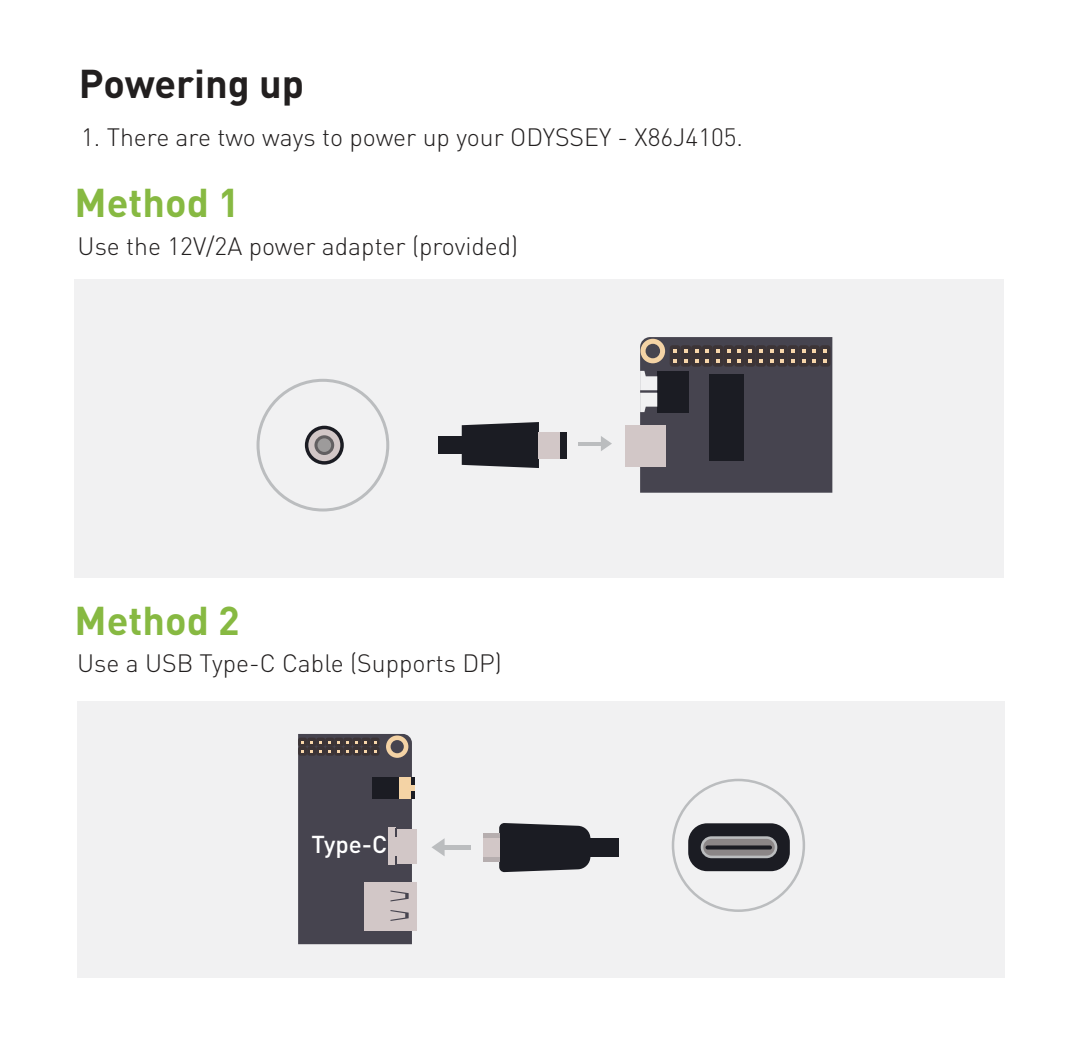
<style>
.page{position:relative;width:1092px;height:1042px;background:#fff}
.page>*{position:absolute;margin:0;border:0;box-sizing:border-box;transform-origin:0 0}
.t1{font:700 39.55px "DIN Pro";color:#87b942}
.t2{font:700 39.55px "DIN Pro";color:#221f1f}
.t3{font:300 24.85px "DIN Pro";color:#221f1f}
.t4{font:500 24.15px "DIN";color:#fff}
</style>
<div class="page">
<div style="left:75px;top:279px;width:929px;height:298px;background:#f1f1f2"></div>
<div style="left:256px;top:379px;width:133px;height:132px;border:3px solid #bbbdbf;border-radius:50%"></div>
<svg style="left:601px;top:436px;width:11px;height:15px"></svg>
<hr style="left:578px;top:442px;width:24px;height:3px;background:#bbbdbf">
<svg style="left:461px;top:422px;width:78px;height:46px;background:#2d2e34"></svg>
<div style="left:438px;top:436px;width:37px;height:18px;background:#1b1c23"></div>
<div style="left:539px;top:432px;width:24px;height:26px;background:#d2c7c7"></div>
<div style="left:560px;top:432px;width:7px;height:26px;background:#1b1c23"></div>
<div style="left:625px;top:425px;width:40px;height:42px;background:#d2c7c7"></div>
<svg style="left:640px;top:337px;width:192px;height:156px;background:#4c4950"></svg>
<svg style="left:305px;top:426px;width:39px;height:38px"></svg>
<div style="left:308px;top:429px;width:32px;height:32px;background:#d2c7c7;border-radius:50%"></div>
<svg style="left:314px;top:435px;width:20px;height:20px"></svg>
<div style="left:317px;top:438px;width:14px;height:14px;background:#9d9b9b;border-radius:50%"></div>
<div style="left:77px;top:701px;width:927px;height:276px;background:#f1f1f2"></div>
<svg style="left:432px;top:839px;width:12px;height:17px"></svg>
<hr style="left:442px;top:845px;width:29px;height:4px;background:#bbbdbf">
<svg style="left:499px;top:823px;width:91px;height:49px;background:#2d2e35"></svg>
<div style="left:574px;top:838px;width:44px;height:19px;background:#1b1c23"></div>
<div style="left:483px;top:833px;width:16px;height:28px;background:#d2c7c7"></div>
<hr style="left:483px;top:857px;width:16px;height:4px;background:#b6aeaf">
<div style="left:483px;top:833px;width:16px;height:5px;background:#b6aeaf"></div>
<div style="left:671px;top:779px;width:134px;height:133px;border:3px solid #bbbdbf;border-radius:50%"></div>
<div style="left:688px;top:823px;width:101px;height:48px;background:#1b1c23;border-radius:19px"></div>
<div style="left:702px;top:837px;width:74px;height:20px;background:#8b8687;border-radius:10px"></div>
<div style="left:700px;top:836px;width:77px;height:22px;border:3px solid #bbbdbf;border-radius:10px"></div>
<svg style="left:705px;top:845px;width:67px;height:4px"></svg>
<div style="left:391px;top:829px;width:25px;height:34px;background:#d2c7c7"></div>
<div style="left:364px;top:882px;width:52px;height:48px;background:#d2c7c7"></div>
<svg style="left:298px;top:734px;width:114px;height:210px;background:#5b575f"></svg>
<div style="left:372px;top:777px;width:42px;height:22px;background:#1b1c23"></div>
<div style="left:399px;top:777px;width:11px;height:22px;background:#f4d3a5"></div>
<div style="left:403px;top:785px;width:11px;height:6px;background:#f4d3a5"></div>
<h1 class="t2" style="left:79px;top:70px;width:227px">Powering up</h1>
<p class="t3" style="left:81px;top:126px;width:663px">1. There are two ways to power up your ODYSSEY - X86J4105.</p>
<h1 class="t1" style="left:75px;top:188px;width:167px">Method 1</h1>
<p class="t3" style="left:78px;top:235px;width:442px">Use the 12V/2A power adapter (provided)</p>
<h1 class="t1" style="left:75px;top:607px;width:167px">Method 2</h1>
<p class="t3" style="left:77px;top:652px;width:426px">Use a USB Type-C Cable (Supports DP)</p>
<p class="t4" style="left:311px;top:834px;width:77px">Type-C</p>
</div>
